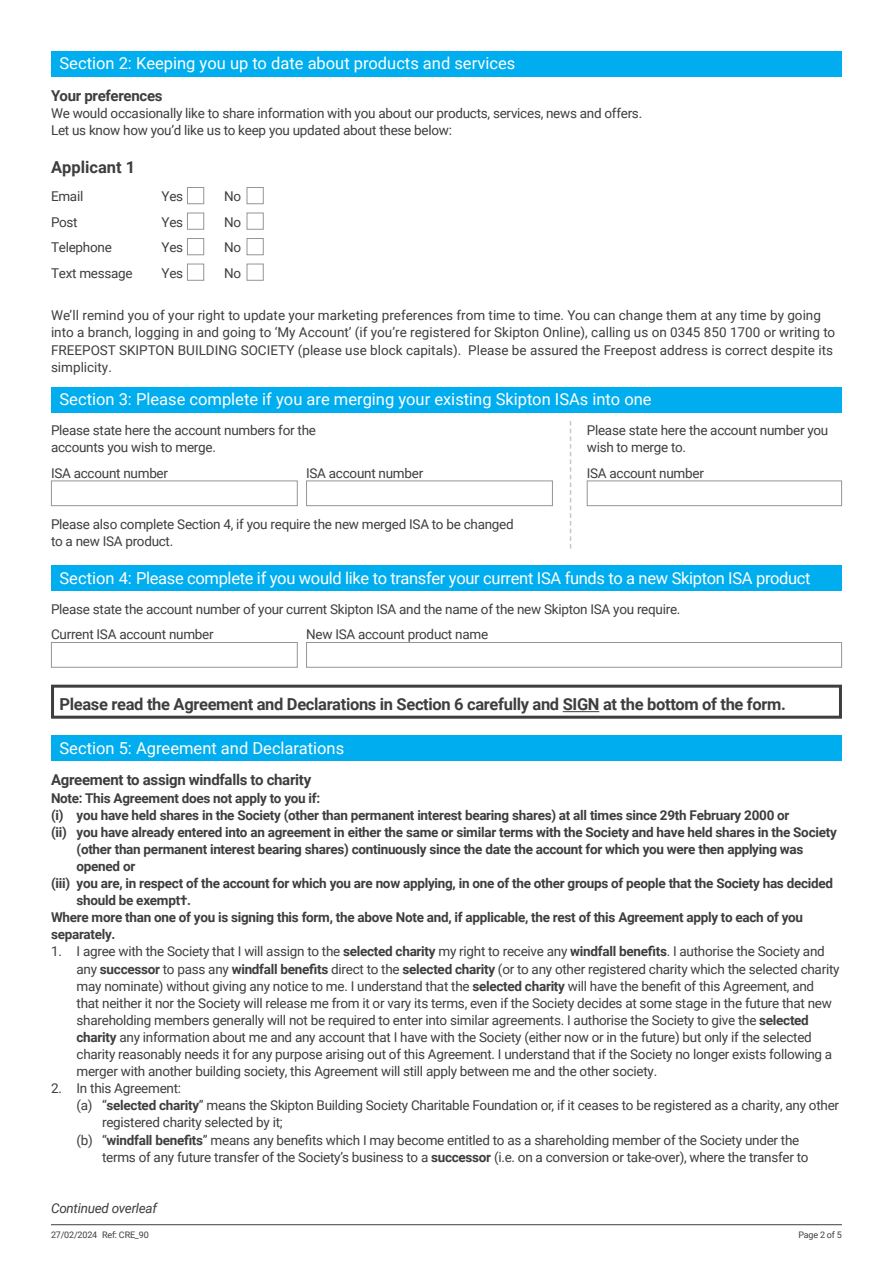
<style>
.page{position:relative;width:893px;height:1263px;background:#fff}
.page>*{position:absolute;margin:0;border:0;box-sizing:border-box;transform-origin:0 0}
.t1{font:16.5px "Roboto";color:#fff}
.t2{font:16.5px "Roboto";letter-spacing:-.02em;color:#fff}
.t3{font:700 16.5px "Roboto";letter-spacing:-.02em;color:#3e3e3f}
.t4{font:700 16.5px "Roboto";color:#3e3e3f}
.t5{font:700 15px "Roboto";letter-spacing:-.02em;color:#3e3e3f}
.t6{font:13.5px/17.1px "Roboto";letter-spacing:-.02em;color:#3e3e3f}
.t7{font:700 13.5px/17.1px "Roboto";letter-spacing:-.02em;color:#3e3e3f}
.t8{font:13.5px/17.1px "Roboto";color:#3e3e3f}
.t9{font:italic 13.5px "Roboto";letter-spacing:-.02em;color:#3e3e3f}
.t10{font:9px "Roboto";letter-spacing:-.02em;color:#3e3e3f}
.s1{font-weight:700}
</style>
<div class="page">
<hr style="left:51px;top:1224px;width:791px;height:1px;background:#3e3e3f">
<div style="left:51px;top:736px;width:791px;height:25px;background:#00aeef"></div>
<div style="left:51px;top:387px;width:791px;height:25px;background:#00aeef"></div>
<div style="left:51px;top:480px;width:247px;height:26px;border:1px solid #939598"></div>
<div style="left:306px;top:480px;width:247px;height:26px;border:1px solid #939598"></div>
<div style="left:587px;top:480px;width:255px;height:26px;border:1px solid #939598"></div>
<svg style="left:570px;top:421px;width:1px;height:128px"></svg>
<div style="left:51px;top:566px;width:791px;height:25px;background:#00aeef"></div>
<div style="left:51px;top:642px;width:247px;height:26px;border:1px solid #939598"></div>
<div style="left:306px;top:642px;width:536px;height:26px;border:1px solid #939598"></div>
<div style="left:51px;top:685px;width:791px;height:34px;border:3px solid #3e3e3f"></div>
<hr style="left:563px;top:711px;width:36px;height:1px;background:#3e3e3f">
<div style="left:187px;top:238px;width:17px;height:17px;border:1px solid #939598"></div>
<div style="left:187px;top:213px;width:17px;height:17px;border:1px solid #939598"></div>
<div style="left:187px;top:187px;width:17px;height:17px;border:1px solid #939598"></div>
<div style="left:51px;top:51px;width:791px;height:26px;background:#00aeef"></div>
<div style="left:187px;top:264px;width:17px;height:17px;border:1px solid #939598"></div>
<div style="left:247px;top:238px;width:17px;height:17px;border:1px solid #939598"></div>
<div style="left:247px;top:213px;width:17px;height:17px;border:1px solid #939598"></div>
<div style="left:247px;top:187px;width:17px;height:17px;border:1px solid #939598"></div>
<div style="left:247px;top:264px;width:17px;height:17px;border:1px solid #939598"></div>
<p class="t1" style="left:60px;top:52px;width:457px">Section 2: Keeping you up to date about products and services</p>
<p class="t5" style="left:51px;top:85px;width:113px">Your preferences</p>
<p class="t6" style="left:51px;top:104px;width:593px">We would occasionally like to share information with you about our products, services, news and offers.</p>
<p class="t6" style="left:51px;top:121px;width:402px">Let us know how you’d like us to keep you updated about these below:</p>
<p class="t4" style="left:51px;top:156px;width:86px">Applicant 1</p>
<p class="t6" style="left:51px;top:187px;width:34px">Email</p>
<p class="t6" style="left:51px;top:213px;width:28px">Post</p>
<p class="t6" style="left:51px;top:238px;width:62px">Telephone</p>
<p class="t6" style="left:51px;top:264px;width:83px">Text message</p>
<p class="t6" style="left:162px;top:187px;width:23px">Yes</p>
<p class="t6" style="left:162px;top:213px;width:23px">Yes</p>
<p class="t6" style="left:162px;top:238px;width:23px">Yes</p>
<p class="t6" style="left:162px;top:264px;width:23px">Yes</p>
<p class="t6" style="left:224px;top:187px;width:19px">No</p>
<p class="t6" style="left:224px;top:213px;width:19px">No</p>
<p class="t6" style="left:224px;top:238px;width:19px">No</p>
<p class="t6" style="left:224px;top:264px;width:19px">No</p>
<p class="t8" style="left:51px;top:306px;width:786px">We’ll remind you of your right to update your marketing preferences from time to time. You can change them at any time by going into a branch, logging in and going to ‘My Account’ (if you’re registered for Skipton Online), calling us on 0345 850 1700 or writing to FREEPOST SKIPTON BUILDING SOCIETY (please use block capitals). Please be assured the Freepost address is correct despite its simplicity.</p>
<p class="t1" style="left:60px;top:388px;width:594px">Section 3: Please complete if you are merging your existing Skipton ISAs into one</p>
<p class="t6" style="left:51px;top:421px;width:266px">Please state here the account numbers for the accounts you wish to merge.</p>
<p class="t6" style="left:51px;top:464px;width:119px">ISA account number</p>
<p class="t6" style="left:306px;top:464px;width:119px">ISA account number</p>
<p class="t6" style="left:587px;top:421px;width:243px">Please state here the account number you wish to merge to.</p>
<p class="t6" style="left:587px;top:464px;width:119px">ISA account number</p>
<p class="t6" style="left:51px;top:515px;width:464px">Please also complete Section 4, if you require the new merged ISA to be changed to a new ISA product.</p>
<p class="t2" style="left:60px;top:566px;width:753px">Section 4: Please complete if you would like to transfer your current ISA funds to a new Skipton ISA product</p>
<p class="t6" style="left:51px;top:600px;width:631px">Please state the account number of your current Skipton ISA and the name of the new Skipton ISA you require.</p>
<p class="t6" style="left:51px;top:625px;width:164px">Current ISA account number</p>
<p class="t6" style="left:306px;top:625px;width:183px">New ISA account product name</p>
<p class="t3" style="left:60px;top:693px;width:728px">Please read the Agreement and Declarations in Section 6 carefully and SIGN at the bottom of the form.</p>
<p class="t1" style="left:60px;top:737px;width:286px">Section 5: Agreement and Declarations</p>
<p class="t5" style="left:51px;top:769px;width:262px">Agreement to assign windfalls to charity</p>
<p class="t7" style="left:51px;top:789px;width:271px">Note: This Agreement does not apply to you if:</p>
<p class="t7" style="left:51px;top:806px;width:740px">(i) you have held shares in the Society (other than permanent interest bearing shares) at all times since 29th February 2000 or</p>
<p class="t7" style="left:77px;top:823px;width:762px;text-indent:-26px">(ii) you have already entered into an agreement in either the same or similar terms with the Society and have held shares in the Society (other than permanent interest bearing shares) continuously since the date the account for which you were then applying was opened or</p>
<p class="t7" style="left:77px;top:874px;width:758px;text-indent:-26px">(iii) you are, in respect of the account for which you are now applying, in one of the other groups of people that the Society has decided should be exempt†.</p>
<p class="t7" style="left:51px;top:908px;width:754px">Where more than one of you is signing this form, the above Note and, if applicable, the rest of this Agreement apply to each of you separately.</p>
<p class="t6" style="left:77px;top:942px;width:764px;text-indent:-26px">1. I agree with the Society that I will assign to the <span class="s1">selected charity</span> my right to receive any <span class="s1">windfall benefits</span>. I authorise the Society and any <span class="s1">successor</span> to pass any <span class="s1">windfall benefits</span> direct to the <span class="s1">selected charity</span> (or to any other registered charity which the selected charity may nominate) without giving any notice to me. I understand that the <span class="s1">selected charity</span> will have the benefit of this Agreement, and that neither it nor the Society will release me from it or vary its terms, even if the Society decides at some stage in the future that new shareholding members generally will not be required to enter into similar agreements. I authorise the Society to give the <span class="s1">selected charity</span> any information about me and any account that I have with the Society (either now or in the future) but only if the selected charity reasonably needs it for any purpose arising out of this Agreement. I understand that if the Society no longer exists following a merger with another building society, this Agreement will still apply between me and the other society.</p>
<p class="t6" style="left:51px;top:1079px;width:132px">2. In this Agreement:</p>
<p class="t6" style="left:102px;top:1096px;width:739px;text-indent:-26px">(a) “<span class="s1">selected charity</span>” means the Skipton Building Society Charitable Foundation or, if it ceases to be registered as a charity, any other registered charity selected by it;</p>
<p class="t6" style="left:102px;top:1131px;width:708px;text-indent:-26px">(b) “<span class="s1">windfall benefits</span>” means any benefits which I may become entitled to as a shareholding member of the Society under the terms of any future transfer of the Society’s business to a <span class="s1">successor</span> (i.e. on a conversion or take-over), where the transfer to</p>
<p class="t9" style="left:51px;top:1199px;width:108px">Continued overleaf</p>
<p class="t10" style="left:51px;top:1228px;width:48px">27/02/2024</p>
<p class="t10" style="left:102px;top:1228px;width:48px">Ref: CRE_90</p>
<p class="t10" style="left:798px;top:1228px;width:45px">Page 2 of 5</p>
</div>
